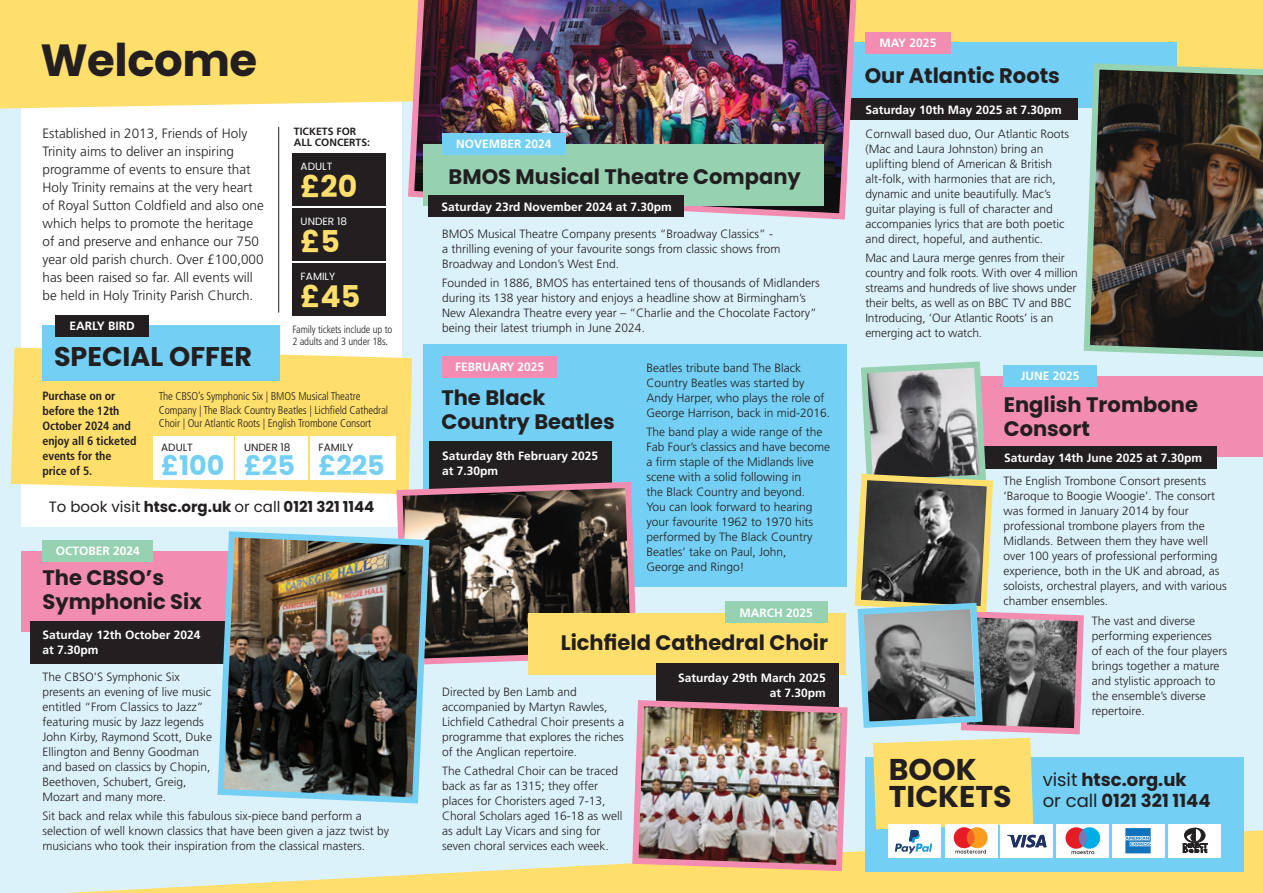
<style>
.page{position:relative;width:1263px;height:893px;background:#dcf2fb}
.page>*{position:absolute;margin:0;border:0;box-sizing:border-box;transform-origin:0 0}
.t1{font:700 45px "Poppins";letter-spacing:-.01em;color:#231f20}
.t2{font:700 30px/27px "Poppins";color:#231f20}
.t3{font:700 30px "Poppins";color:#ffdf6b}
.t4{font:700 27px "Poppins";color:#231f20}
.t5{font:700 27px "Poppins";color:#73d0f4}
.t6{font:700 21px/24px "Poppins";color:#231f20}
.t7{font:700 18px/21px "Poppins";color:#231f20}
.t8{font:700 15px "Poppins";color:#231f20}
.t9{font:300 13.5px/18px "Frutiger LT Std";color:#231f20}
.t10{font:300 12px/15px "Frutiger LT Std";color:#231f20}
.t11{font:700 12px/15px "Frutiger LT Std";color:#fff;text-align:right}
.t12{font:700 condensed 12px/15px "Frutiger LT Std";letter-spacing:-.01em;color:#231f20}
.t13{font:300 condensed 11.25px/13.5px "Frutiger LT Std";letter-spacing:-.01em;color:#231f20}
.t14{font:300 condensed 10.5px/12px "Frutiger LT Std";letter-spacing:-.01em;color:#231f20}
.t15{font:700 10.5px/10.5px "Frutiger LT Std";color:#231f20}
.t16{font:10.5px "Poppins";color:#231f20}
.t17{font:10.5px "Poppins";color:#fff}
.s1{font-weight:400}
</style>
<div class="page">
<div style="left:21px;top:52px;width:381px;height:474px;background:#fff"></div>
<div style="left:0;top:0;width:1263px;height:109px;background:#ffdf6b"></div>
<svg style="left:67px;top:830px;width:1196px;height:63px"></svg>
<div style="left:808px;top:43px;width:369px;height:65px;background:#73d0f4"></div>
<svg style="left:11px;top:348px;width:401px;height:146px;background:#fee178"></svg>
<div style="left:935px;top:376px;width:328px;height:81px;background:#f38cb1"></div>
<div style="left:21px;top:551px;width:392px;height:81px;background:#f38cb1"></div>
<div style="left:423px;top:344px;width:423px;height:243px;background:#73d0f4"></div>
<div style="left:848px;top:99px;width:230px;height:21px;background:#231f20"></div>
<div style="left:983px;top:446px;width:234px;height:22px;background:#231f20"></div>
<div style="left:429px;top:442px;width:183px;height:51px;background:#231f20"></div>
<div style="left:865px;top:32px;width:85px;height:21px;background:#f38cb1"></div>
<div style="left:442px;top:356px;width:115px;height:21px;background:#f38cb1"></div>
<div style="left:43px;top:540px;width:110px;height:21px;background:#96d2b2"></div>
<div style="left:153px;top:436px;width:80px;height:43px;background:#fff"></div>
<div style="left:236px;top:436px;width:72px;height:43px;background:#fff"></div>
<div style="left:310px;top:436px;width:85px;height:43px;background:#fff"></div>
<img style="left:1080px;top:60px;width:183px;height:297px">
<img style="left:405px;top:0;width:457px;height:220px">
<svg style="left:393px;top:479px;width:236px;height:185px;background:#584c48"></svg>
<div style="left:423px;top:145px;width:401px;height:61px;background:#96d2b2"></div>
<div style="left:528px;top:613px;width:318px;height:61px;background:#ffdf6b"></div>
<div style="left:43px;top:325px;width:237px;height:56px;background:#73d0f4"></div>
<div style="left:429px;top:196px;width:255px;height:21px;background:#231f20"></div>
<div style="left:30px;top:621px;width:234px;height:42px;background:#231f20"></div>
<div style="left:442px;top:133px;width:124px;height:21px;background:#73d0f4"></div>
<div style="left:55px;top:315px;width:94px;height:21px;background:#231f20"></div>
<hr style="left:278px;top:127px;width:1px;height:186px;background:#231f20">
<div style="left:292px;top:153px;width:94px;height:53px;background:#231f20"></div>
<div style="left:292px;top:208px;width:94px;height:53px;background:#231f20"></div>
<div style="left:292px;top:263px;width:94px;height:53px;background:#231f20"></div>
<div style="left:865px;top:757px;width:379px;height:115px;background:#73d0f4"></div>
<div style="left:1056px;top:824px;width:53px;height:33px;background:#fff"></div>
<div style="left:1112px;top:824px;width:52px;height:33px;background:#fff"></div>
<div style="left:1168px;top:824px;width:52px;height:33px;background:#fff"></div>
<svg style="left:1125px;top:828px;width:26px;height:25px"></svg>
<svg style="left:1183px;top:828px;width:24px;height:25px"></svg>
<svg style="left:629px;top:358px;width:471px;height:516px"></svg>
<img style="left:214px;top:528px;width:219px;height:276px">
<p class="t1" style="left:40px;top:34px;width:218px">Welcome</p>
<p class="t9" style="left:43px;top:124px;width:223px">Established in 2013, Friends of Holy Trinity aims to deliver an inspiring programme of events to ensure that Holy Trinity remains at the very heart of Royal Sutton Coldfield and also one which helps to promote the heritage of and preserve and enhance our 750 year old parish church. Over £100,000 has been raised so far. All events will be held in Holy Trinity Parish Church.</p>
<p class="t11" style="left:70px;top:319px;width:67px">EARLY BIRD</p>
<p class="t4" style="left:54px;top:341px;width:200px">SPECIAL OFFER</p>
<p class="t15" style="left:294px;top:126px;width:78px">TICKETS FOR<br>ALL CONCERTS:</p>
<p class="t17" style="left:301px;top:160px;width:33px">ADULT</p>
<p class="t3" style="left:301px;top:169px;width:58px">£20</p>
<p class="t17" style="left:301px;top:215px;width:48px">UNDER 18</p>
<p class="t3" style="left:301px;top:224px;width:41px">£5</p>
<p class="t17" style="left:301px;top:270px;width:36px">FAMILY</p>
<p class="t3" style="left:301px;top:279px;width:61px">£45</p>
<p class="t14" style="left:292px;top:324px;width:102px">Family tickets include up to<br>2 adults and 3 under 18s.</p>
<p class="t12" style="left:43px;top:389px;width:95px">Purchase on or before the 12th<br>October 2024 and enjoy all 6 ticketed events for the price of 5.</p>
<p class="t13" style="left:159px;top:390px;width:231px">The CBSO’s Symphonic Six | BMOS Musical Theatre<br>Company | The Black Country Beatles | Lichfield Cathedral<br>Choir | Our Atlantic Roots | English Trombone Consort</p>
<p class="t16" style="left:244px;top:441px;width:48px">UNDER 18</p>
<p class="t5" style="left:244px;top:450px;width:52px">£25</p>
<p class="t16" style="left:161px;top:441px;width:33px">ADULT</p>
<p class="t5" style="left:161px;top:450px;width:65px">£100</p>
<p class="t16" style="left:318px;top:441px;width:36px">FAMILY</p>
<p class="t5" style="left:318px;top:450px;width:68px">£225</p>
<p class="t8" style="left:49px;top:498px;width:327px"><span class="s1">To book visit</span> htsc.org.uk <span class="s1">or call</span> 0121 321 1144</p>
<p class="t11" style="left:56px;top:544px;width:86px">OCTOBER 2024</p>
<p class="t6" style="left:43px;top:566px;width:161px">The CBSO’s<br>Symphonic Six</p>
<p class="t11" style="left:43px;top:628px;width:159px;text-align:left">Saturday 12th October 2024 at 7.30pm</p>
<p class="t10" style="left:43px;top:669px;width:171px">The CBSO’S Symphonic Six presents an evening of live music entitled “From Classics to Jazz” featuring music by Jazz legends<br>John Kirby, Raymond Scott, Duke<br>Ellington and Benny Goodman and based on classics by Chopin,<br>Beethoven, Schubert, Greig,<br>Mozart and many more.</p>
<p class="t10" style="left:43px;top:809px;width:348px">Sit back and relax while this fabulous six-piece band perform a selection of well known classics that have been given a jazz twist by musicians who took their inspiration from the classical masters.</p>
<p class="t11" style="left:879px;top:35px;width:58px">MAY 2025</p>
<p class="t6" style="left:865px;top:63px;width:197px">Our Atlantic Roots</p>
<p class="t11" style="left:865px;top:102px;width:198px">Saturday 10th May 2025 at 7.30pm</p>
<p class="t10" style="left:865px;top:126px;width:205px">Cornwall based duo, Our Atlantic Roots (Mac and Laura Johnston) bring an uplifting blend of American &amp; British alt-folk, with harmonies that are rich, dynamic and unite beautifully. Mac’s guitar playing is full of character and accompanies lyrics that are both poetic and direct, hopeful, and authentic.</p>
<p class="t10" style="left:865px;top:251px;width:214px">Mac and Laura merge genres from their country and folk roots. With over 4 million streams and hundreds of live shows under their belts, as well as on BBC TV and BBC Introducing, ‘Our Atlantic Roots’ is an emerging act to watch.</p>
<p class="t11" style="left:456px;top:137px;width:97px">NOVEMBER 2024</p>
<p class="t6" style="left:449px;top:164px;width:354px">BMOS Musical Theatre Company</p>
<p class="t11" style="left:442px;top:199px;width:232px">Saturday 23rd November 2024 at 7.30pm</p>
<p class="t10" style="left:442px;top:226px;width:340px">BMOS Musical Theatre Company presents “Broadway Classics” - a thrilling evening of your favourite songs from classic shows from<br>Broadway and London’s West End.</p>
<p class="t10" style="left:442px;top:276px;width:379px">Founded in 1886, BMOS has entertained tens of thousands of Midlanders during its 138 year history and enjoys a headline show at Birmingham’s New Alexandra Theatre every year – “Charlie and the Chocolate Factory” being their latest triumph in June 2024.</p>
<p class="t10" style="left:646px;top:360px;width:185px">Beatles tribute band The Black<br>Country Beatles was started by<br>Andy Harper, who plays the role of<br>George Harrison, back in mid-2016.</p>
<p class="t10" style="left:646px;top:424px;width:185px">The band play a wide range of the<br>Fab Four’s classics and have become a firm staple of the Midlands live scene with a solid following in<br>the Black Country and beyond.<br>You can look forward to hearing your favourite 1962 to 1970 hits performed by The Black Country<br>Beatles’ take on Paul, John,<br>George and Ringo!</p>
<p class="t11" style="left:455px;top:360px;width:91px">FEBRUARY 2025</p>
<p class="t11" style="left:1021px;top:368px;width:60px">JUNE 2025</p>
<p class="t6" style="left:441px;top:385px;width:175px">The Black<br>Country Beatles</p>
<p class="t6" style="left:1004px;top:393px;width:196px">English Trombone<br>Consort</p>
<p class="t11" style="left:442px;top:449px;width:157px">Saturday 8th February 2025</p>
<p class="t11" style="left:1004px;top:450px;width:199px">Saturday 14th June 2025 at 7.30pm</p>
<p class="t11" style="left:442px;top:464px;width:58px">at 7.30pm</p>
<p class="t10" style="left:1003px;top:474px;width:225px">The English Trombone Consort presents ‘Baroque to Boogie Woogie’. The consort was formed in January 2014 by four professional trombone players from the Midlands. Between them they have well over 100 years of professional performing experience, both in the UK and abroad, as soloists, orchestral players, and with various chamber ensembles.</p>
<p class="t10" style="left:1092px;top:613px;width:137px">The vast and diverse performing experiences<br>of each of the four players brings together a mature and stylistic approach to the ensemble’s diverse repertoire.</p>
<p class="t11" style="left:739px;top:605px;width:75px">MARCH 2025</p>
<p class="t6" style="left:561px;top:631px;width:269px">Lichfield Cathedral Choir</p>
<p class="t11" style="left:678px;top:670px;width:149px">Saturday 29th March 2025 at 7.30pm</p>
<p class="t10" style="left:442px;top:684px;width:183px">Directed by Ben Lamb and accompanied by Martyn Rawles,<br>Lichfield Cathedral Choir presents a programme that explores the riches of the Anglican repertoire.</p>
<p class="t10" style="left:442px;top:763px;width:182px">The Cathedral Choir can be traced back as far as 1315; they offer places for Choristers aged 7-13,<br>Choral Scholars aged 16-18 as well as adult Lay Vicars and sing for seven choral services each week.</p>
<p class="t2" style="left:889px;top:756px;width:124px">BOOK<br>TICKETS</p>
<p class="t7" style="left:1043px;top:769px;width:169px"><span class="s1">visit</span> htsc.org.uk<br><span class="s1">or call</span> 0121 321 1144</p>
</div>
